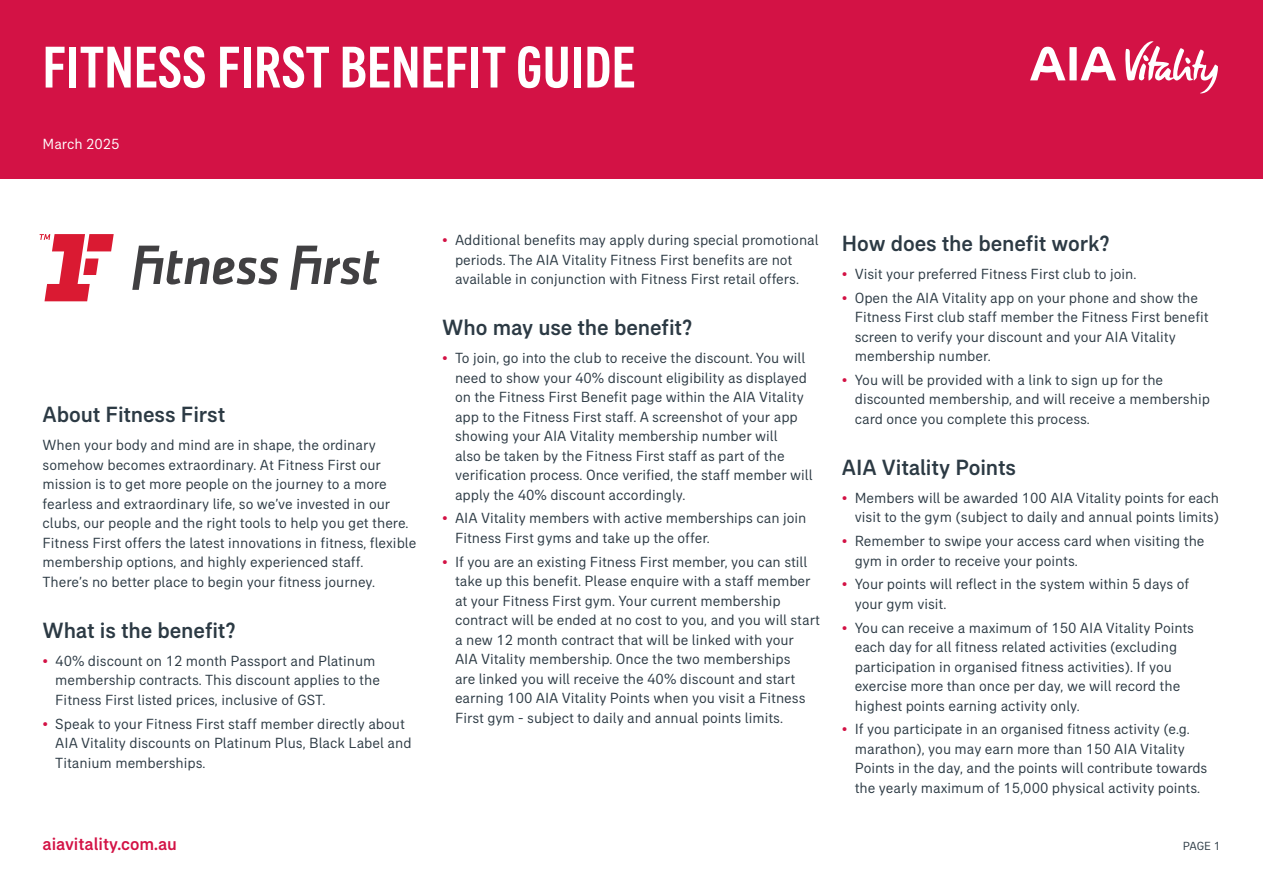
<style>
.page{position:relative;width:1263px;height:893px;background:#fff}
.page>*{position:absolute;margin:0;border:0;box-sizing:border-box;transform-origin:0 0}
.t1{font:500 condensed 60px "AIA Everest";color:#fff}
.t2{font:500 22.5px "AIA Everest";letter-spacing:-.01em;color:#2c3a44}
.t3{font:500 18px "AIA Everest";color:#d31245}
.t4{font:15px/19.5px "AIA Everest";color:#2c3a44}
.t5{font:15px "AIA Everest";color:#fff}
.t6{font:12px "AIA Everest";color:#2c3a44}
.s1{color:#d31245}
</style>
<div class="page">
<div style="left:0;top:0;width:1263px;height:179px;background:#d31245"></div>
<svg style="left:1030px;top:47px;width:86px;height:33px"></svg>
<svg style="left:1125px;top:41px;width:93px;height:53px"></svg>
<svg style="left:132px;top:246px;width:247px;height:44px"></svg>
<svg style="left:40px;top:234px;width:74px;height:67px"></svg>
<h1 class="t1" style="left:43px;top:33px;width:595px">FITNESS FIRST BENEFIT GUIDE</h1>
<p class="t5" style="left:43px;top:136px;width:79px">March 2025</p>
<h2 class="t2" style="left:43px;top:402px;width:184px">About Fitness First</h2>
<p class="t4" style="left:43px;top:435px;width:375px">When your body and mind are in shape, the ordinary somehow becomes extraordinary. At Fitness First our mission is to get more people on the journey to a more fearless and extraordinary life, so we’ve invested in our clubs, our people and the right tools to help you get there.<br>Fitness First offers the latest innovations in fitness, flexible membership options, and highly experienced staff.<br>There’s no better place to begin your fitness journey.</p>
<h2 class="t2" style="left:43px;top:617px;width:194px">What is the benefit?</h2>
<p class="t4" style="left:55px;top:651px;width:326px;text-indent:-13px"><span class="s1">•</span> 40% discount on 12 month Passport and Platinum membership contracts. This discount applies to the<br>Fitness First listed prices, inclusive of GST.</p>
<p class="t4" style="left:55px;top:713px;width:358px;text-indent:-13px"><span class="s1">•</span> Speak to your Fitness First staff member directly about<br>AIA Vitality discounts on Platinum Plus, Black Label and<br>Titanium memberships.</p>
<p class="t3" style="left:43px;top:834px;width:136px">aiavitality.com.au</p>
<p class="t4" style="left:455px;top:230px;width:365px;text-indent:-13px"><span class="s1">•</span> Additional benefits may apply during special promotional periods. The AIA Vitality Fitness First benefits are not available in conjunction with Fitness First retail offers.</p>
<h2 class="t2" style="left:442px;top:314px;width:251px">Who may use the benefit?</h2>
<p class="t4" style="left:455px;top:348px;width:359px;text-indent:-13px"><span class="s1">•</span> To join, go into the club to receive the discount. You will need to show your 40% discount eligibility as displayed on the Fitness First Benefit page within the AIA Vitality app to the Fitness First staff. A screenshot of your app showing your AIA Vitality membership number will<br>also be taken by the Fitness First staff as part of the verification process. Once verified, the staff member will apply the 40% discount accordingly.</p>
<p class="t4" style="left:455px;top:508px;width:353px;text-indent:-13px"><span class="s1">•</span> AIA Vitality members with active memberships can join<br>Fitness First gyms and take up the offer.</p>
<p class="t4" style="left:455px;top:552px;width:366px;text-indent:-13px"><span class="s1">•</span> If you are an existing Fitness First member, you can still take up this benefit. Please enquire with a staff member at your Fitness First gym. Your current membership contract will be ended at no cost to you, and you will start a new 12 month contract that will be linked with your AIA Vitality membership. Once the two memberships<br>are linked you will receive the 40% discount and start earning 100 AIA Vitality Points when you visit a Fitness First gym - subject to daily and annual points limits.</p>
<h2 class="t2" style="left:842px;top:230px;width:269px">How does the benefit work?</h2>
<p class="t4" style="left:842px;top:264px;width:296px"><span class="s1">•</span> Visit your preferred Fitness First club to join.</p>
<p class="t4" style="left:855px;top:287px;width:356px;text-indent:-13px"><span class="s1">•</span> Open the AIA Vitality app on your phone and show the Fitness First club staff member the Fitness First benefit screen to verify your discount and your AIA Vitality membership number.</p>
<p class="t4" style="left:855px;top:370px;width:357px;text-indent:-13px"><span class="s1">•</span> You will be provided with a link to sign up for the discounted membership, and will receive a membership card once you complete this process.</p>
<h2 class="t2" style="left:842px;top:454px;width:176px">AIA Vitality Points</h2>
<p class="t4" style="left:842px;top:488px;width:379px;text-align:right"><span class="s1">•</span> Members will be awarded 100 AIA Vitality points for each visit to the gym (subject to daily and annual points limits)</p>
<p class="t4" style="left:855px;top:531px;width:351px;text-indent:-13px"><span class="s1">•</span> Remember to swipe your access card when visiting the gym in order to receive your points.</p>
<p class="t4" style="left:855px;top:574px;width:336px;text-indent:-13px"><span class="s1">•</span> Your points will reflect in the system within 5 days of your gym visit.</p>
<p class="t4" style="left:855px;top:617px;width:341px;text-indent:-13px"><span class="s1">•</span> You can receive a maximum of 150 AIA Vitality Points each day for all fitness related activities (excluding participation in organised fitness activities). If you exercise more than once per day, we will record the highest points earning activity only.</p>
<p class="t4" style="left:855px;top:719px;width:354px;text-indent:-13px"><span class="s1">•</span> If you participate in an organised fitness activity (e.g. marathon), you may earn more than 150 AIA Vitality Points in the day, and the points will contribute towards the yearly maximum of 15,000 physical activity points.</p>
<p class="t6" style="left:1183px;top:839px;width:39px">PAGE 1</p>
</div>
